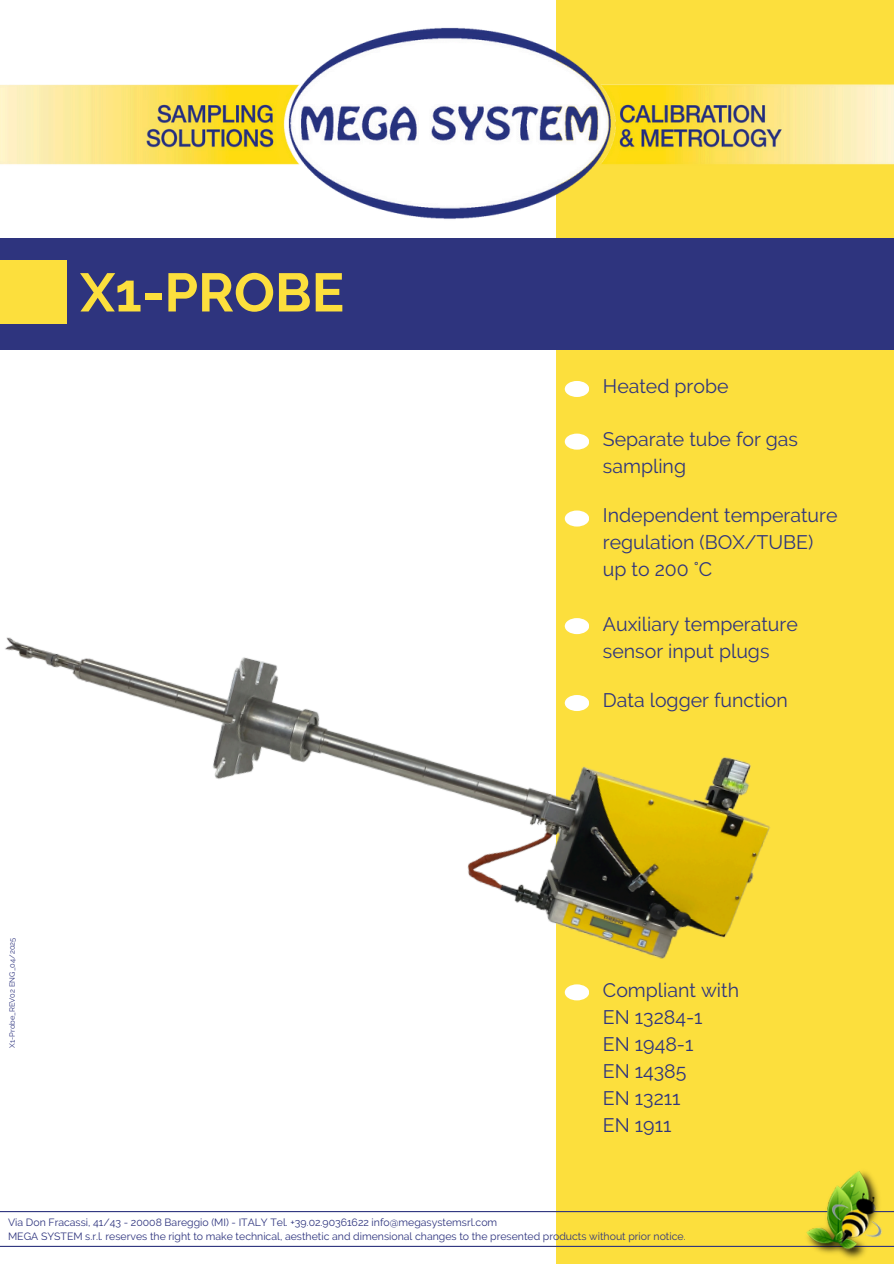
<style>
.page{position:relative;width:894px;height:1264px;background:#fff}
.page>*{position:absolute;margin:0;border:0;box-sizing:border-box;transform-origin:0 0}
.t1{font:700 54px "Raleway";color:#fcdf3d}
.t2{font:19.5px/27px "Raleway";color:#2e347e}
.t3{font:10.5px/14px "Raleway";color:#2e347e}
.t4{font:7.5px "Raleway";color:#2e347e}
</style>
<div class="page">
<div style="left:556px;top:0;width:337px;height:1263px;background:#fcdf3d"></div>
<div style="left:0;top:238px;width:893px;height:112px;background:#2e347e"></div>
<div style="left:0;top:260px;width:66px;height:64px;background:#fcdf3d"></div>
<div style="left:564px;top:381px;width:25px;height:16px;background:#fff;border-radius:50%"></div>
<div style="left:564px;top:433px;width:25px;height:16px;background:#fff;border-radius:50%"></div>
<img style="left:0;top:27px;width:893px;height:192px">
<div style="left:564px;top:510px;width:25px;height:16px;background:#fff;border-radius:50%"></div>
<hr style="left:0;top:1210px;width:893px;height:2px;background:#2e347e">
<hr style="left:0;top:1245px;width:893px;height:1px;background:#2e347e">
<img style="left:801px;top:1171px;width:82px;height:88px">
<div style="left:564px;top:984px;width:25px;height:16px;background:#fff;border-radius:50%"></div>
<img style="left:5px;top:618px;width:765px;height:381px">
<h2 class="t1" style="left:80px;top:261px;width:265px">X1-PROBE</h2>
<h1 class="t4" style="left:8px;top:1047px;width:112px;rotate:-90deg">X1-Probe_REV02 ENG_04/2025</h1>
<p class="t2" style="left:602px;top:372px;width:127px">Heated probe</p>
<h2 class="t2" style="left:602px;top:426px;width:196px">Separate tube for gas</h2>
<h2 class="t2" style="left:602px;top:453px;width:85px">sampling</h2>
<p class="t2" style="left:602px;top:502px;width:236px">Independent temperature regulation (BOX/TUBE) up to 200 °C</p>
<h2 class="t2" style="left:602px;top:610px;width:196px">Auxiliary temperature</h2>
<h2 class="t2" style="left:602px;top:637px;width:168px">sensor input plugs</h2>
<p class="t2" style="left:602px;top:686px;width:186px">Data logger function</p>
<p class="t2" style="left:602px;top:976px;width:138px">Compliant with<br>EN 13284-1<br>EN 1948-1<br>EN 14385<br>EN 13211</p>
<p class="t2" style="left:602px;top:1111px;width:70px">EN 1911</p>
<p class="t3" style="left:8px;top:1215px;width:679px">Via Don Fracassi, 41/43 - 20008 Bareggio (MI) - ITALY Tel. +39.02.90361622 info@megasystemsrl.com<br>MEGA SYSTEM s.r.l. reserves the right to make technical, aesthetic and dimensional changes to the presented products without prior notice.</p>
</div>
